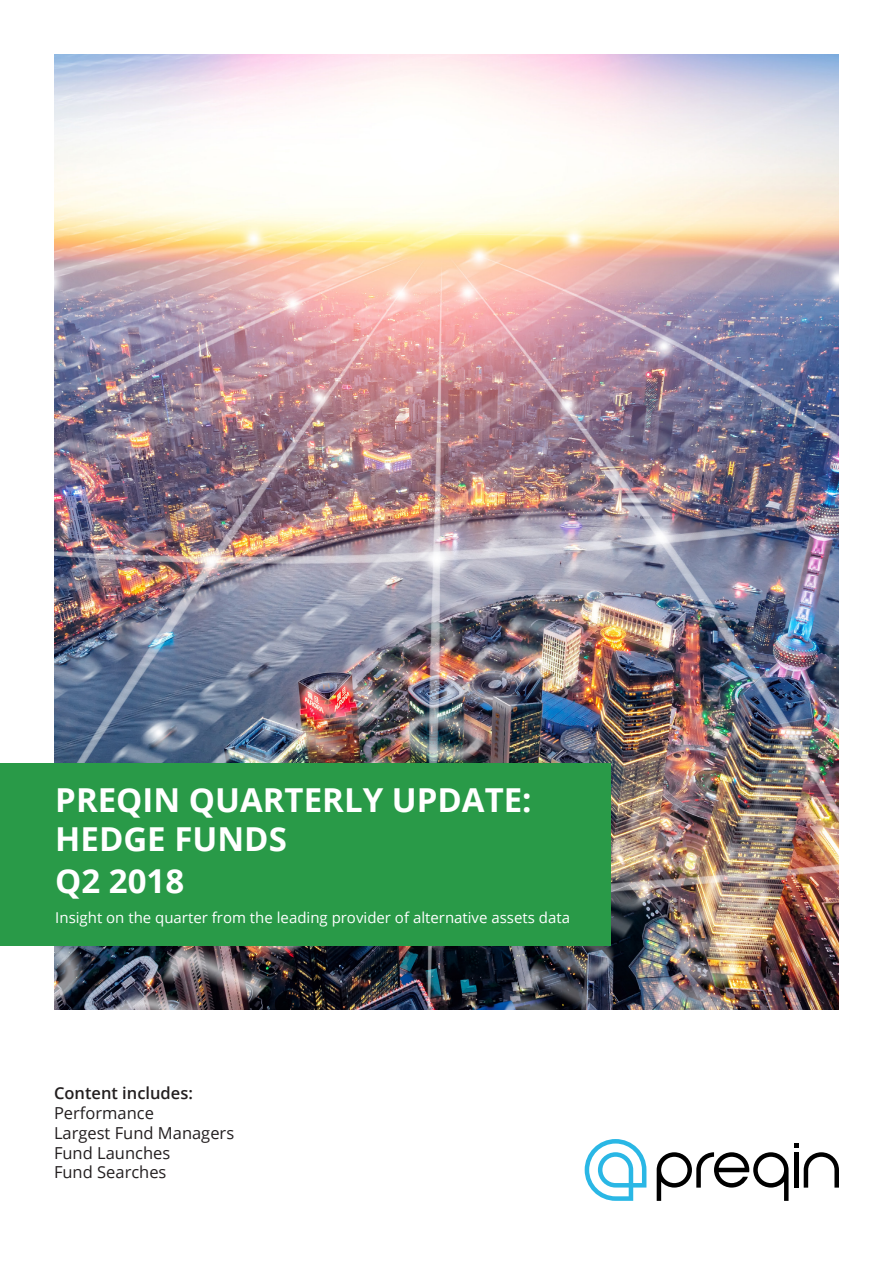
<style>
.page{position:relative;width:893px;height:1263px;background:#fff}
.page>*{position:absolute;margin:0;border:0;box-sizing:border-box;transform-origin:0 0}
.t1{font:700 33px "Open Sans";color:#fff}
.t2{font:16.5px "Open Sans";color:#231f20}
.t3{font:600 16.5px "Open Sans";color:#231f20}
.t4{font:15px "Open Sans";color:#fff}
</style>
<div class="page">
<img style="left:54px;top:54px;width:785px;height:956px">
<div style="left:0;top:763px;width:610px;height:183px;background:#299a48"></div>
<svg style="left:804px;top:1152px;width:35px;height:35px"></svg>
<hr style="left:794px;top:1152px;width:4px;height:35px;background:#000">
<svg style="left:794px;top:1143px;width:4px;height:4px"></svg>
<svg style="left:657px;top:1152px;width:131px;height:49px"></svg>
<svg style="left:585px;top:1139px;width:61px;height:62px"></svg>
<p class="t1" style="left:55px;top:776px;width:478px">PREQIN QUARTERLY UPDATE:</p>
<p class="t1" style="left:55px;top:816px;width:233px">HEDGE FUNDS</p>
<p class="t1" style="left:55px;top:857px;width:131px">Q2 2018</p>
<p class="t4" style="left:55px;top:907px;width:516px">Insight on the quarter from the leading provider of alternative assets data</p>
<p class="t3" style="left:54px;top:1082px;width:140px">Content includes:</p>
<p class="t2" style="left:54px;top:1102px;width:101px">Performance</p>
<p class="t2" style="left:54px;top:1121px;width:182px">Largest Fund Managers</p>
<p class="t2" style="left:54px;top:1141px;width:118px">Fund Launches</p>
<p class="t2" style="left:54px;top:1161px;width:114px">Fund Searches</p>
</div>
